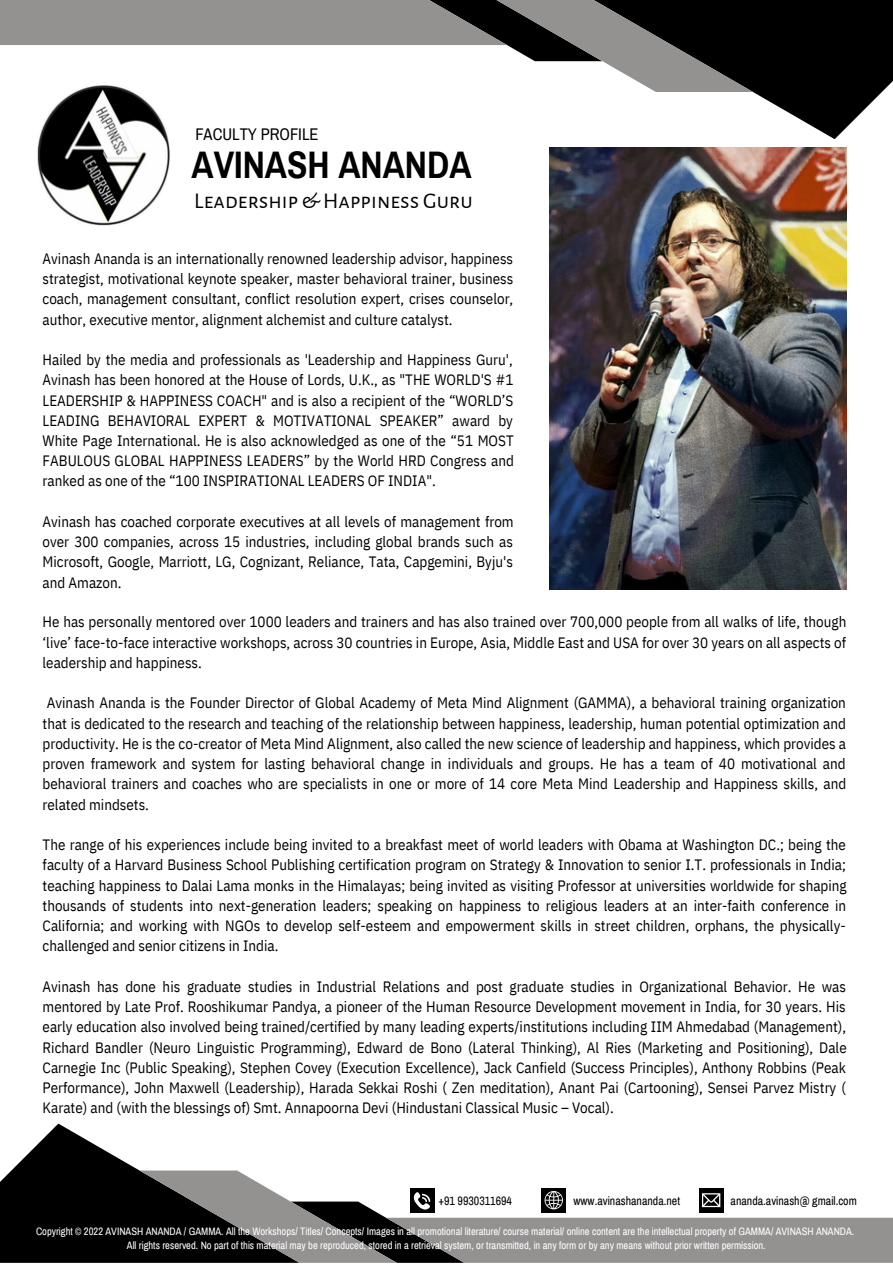
<style>
.page{position:relative;width:893px;height:1264px;background:#fff}
.page>*{position:absolute;margin:0;border:0;box-sizing:border-box;transform-origin:0 0}
.t1{font:700 37.5px "Archivo Narrow";color:#000}
.t2{font:22.5px "Alegreya Sans SC";color:#000}
.t3{font:16.5px "Archivo Narrow";color:#000}
.t4{font:15px/20.2px "IBM Plex Sans Cond";color:#000;text-align:justify}
.t5{font:11.85px "Archivo Narrow";color:#000}
.t6{font:10.5px/14px "Archivo Narrow";color:#fff;text-align:center}
</style>
<div class="page">
<svg style="left:753px;top:0;width:139px;height:139px;fill:#000"></svg>
<svg style="left:0;top:0;width:753px;height:92px"></svg>
<svg style="left:0;top:1123px;width:140px;height:139px;fill:#000"></svg>
<svg style="left:140px;top:1170px;width:752px;height:92px"></svg>
<img style="left:36px;top:85px;width:135px;height:141px">
<img style="left:550px;top:147px;width:296px;height:442px">
<div style="left:409px;top:1188px;width:25px;height:25px;background:#000"></div>
<svg style="left:414px;top:1192px;width:16px;height:17px"></svg>
<div style="left:541px;top:1187px;width:25px;height:25px;background:#000"></div>
<svg style="left:544px;top:1191px;width:19px;height:18px"></svg>
<div style="left:698px;top:1187px;width:25px;height:25px;background:#000"></div>
<svg style="left:702px;top:1193px;width:18px;height:14px"></svg>
<p class="t3" style="left:195px;top:125px;width:125px">FACULTY PROFILE</p>
<h1 class="t1" style="left:191px;top:145px;width:281px">AVINASH ANANDA</h1>
<h2 class="t2" style="left:194px;top:190px;width:280px">Leadership &amp; Happiness Guru</h2>
<p class="t4" style="left:43px;top:248px;width:472px">Avinash Ananda is an internationally renowned leadership advisor, happiness strategist, motivational keynote speaker, master behavioral trainer, business coach, management consultant, conflict resolution expert, crises counselor, author, executive mentor, alignment alchemist and culture catalyst.</p>
<p class="t4" style="left:43px;top:349px;width:472px">Hailed by the media and professionals as 'Leadership and Happiness Guru', Avinash has been honored at the House of Lords, U.K., as "THE WORLD'S #1<br>LEADERSHIP &amp; HAPPINESS COACH" and is also a recipient of the “WORLD’S LEADING BEHAVIORAL EXPERT &amp; MOTIVATIONAL SPEAKER” award by White Page International. He is also acknowledged as one of the “51 MOST FABULOUS GLOBAL HAPPINESS LEADERS” by the World HRD Congress and ranked as one of the “100 INSPIRATIONAL LEADERS OF INDIA".</p>
<p class="t4" style="left:43px;top:511px;width:472px">Avinash has coached corporate executives at all levels of management from over 300 companies, across 15 industries, including global brands such as Microsoft, Google, Marriott, LG, Cognizant, Reliance, Tata, Capgemini, Byju's and Amazon.</p>
<p class="t4" style="left:43px;top:611px;width:805px">He has personally mentored over 1000 leaders and trainers and has also trained over 700,000 people from all walks of life, though ‘live’ face-to-face interactive workshops, across 30 countries in Europe, Asia, Middle East and USA for over 30 years on all aspects of leadership and happiness.</p>
<p class="t4" style="left:43px;top:692px;width:805px">Avinash Ananda is the Founder Director of Global Academy of Meta Mind Alignment (GAMMA), a behavioral training organization that is dedicated to the research and teaching of the relationship between happiness, leadership, human potential optimization and productivity. He is the co-creator of Meta Mind Alignment, also called the new science of leadership and happiness, which provides a proven framework and system for lasting behavioral change in individuals and groups. He has a team of 40 motivational and behavioral trainers and coaches who are specialists in one or more of 14 core Meta Mind Leadership and Happiness skills, and related mindsets.</p>
<p class="t4" style="left:43px;top:834px;width:805px">The range of his experiences include being invited to a breakfast meet of world leaders with Obama at Washington DC.; being the faculty of a Harvard Business School Publishing certification program on Strategy &amp; Innovation to senior I.T. professionals in India; teaching happiness to Dalai Lama monks in the Himalayas; being invited as visiting Professor at universities worldwide for shaping thousands of students into next-generation leaders; speaking on happiness to religious leaders at an inter-faith conference in California; and working with NGOs to develop self-esteem and empowerment skills in street children, orphans, the physically&shy;challenged and senior citizens in India.</p>
<p class="t4" style="left:43px;top:976px;width:805px">Avinash has done his graduate studies in Industrial Relations and post graduate studies in Organizational Behavior. He was mentored by Late Prof. Rooshikumar Pandya, a pioneer of the Human Resource Development movement in India, for 30 years. His early education also involved being trained/certified by many leading experts/institutions including IIM Ahmedabad (Management), Richard Bandler (Neuro Linguistic Programming), Edward de Bono (Lateral Thinking), Al Ries (Marketing and Positioning), Dale Carnegie Inc (Public Speaking), Stephen Covey (Execution Excellence), Jack Canfield (Success Principles), Anthony Robbins (Peak Performance), John Maxwell (Leadership), Harada Sekkai Roshi ( Zen meditation), Anant Pai (Cartooning), Sensei Parvez Mistry ( Karate) and (with the blessings of) Smt. Annapoorna Devi (Hindustani Classical Music – Vocal).</p>
<p class="t5" style="left:438px;top:1194px;width:75px">+91 9930311694</p>
<p class="t5" style="left:573px;top:1194px;width:108px">www.avinashananda.net</p>
<p class="t5" style="left:730px;top:1194px;width:128px">ananda.avinash@ gmail.com</p>
<p class="t6" style="left:36px;top:1224px;width:819px">Copyright © 2022 AVINASH ANANDA / GAMMA. All the Workshops/ Titles/ Concepts/ Images in all promotional literature/ course material/ online content are the intellectual property of GAMMA/ AVINASH ANANDA.<br>All rights reserved. No part of this material may be reproduced, stored in a retrieval system, or transmitted, in any form or by any means without prior written permission.</p>
</div>
